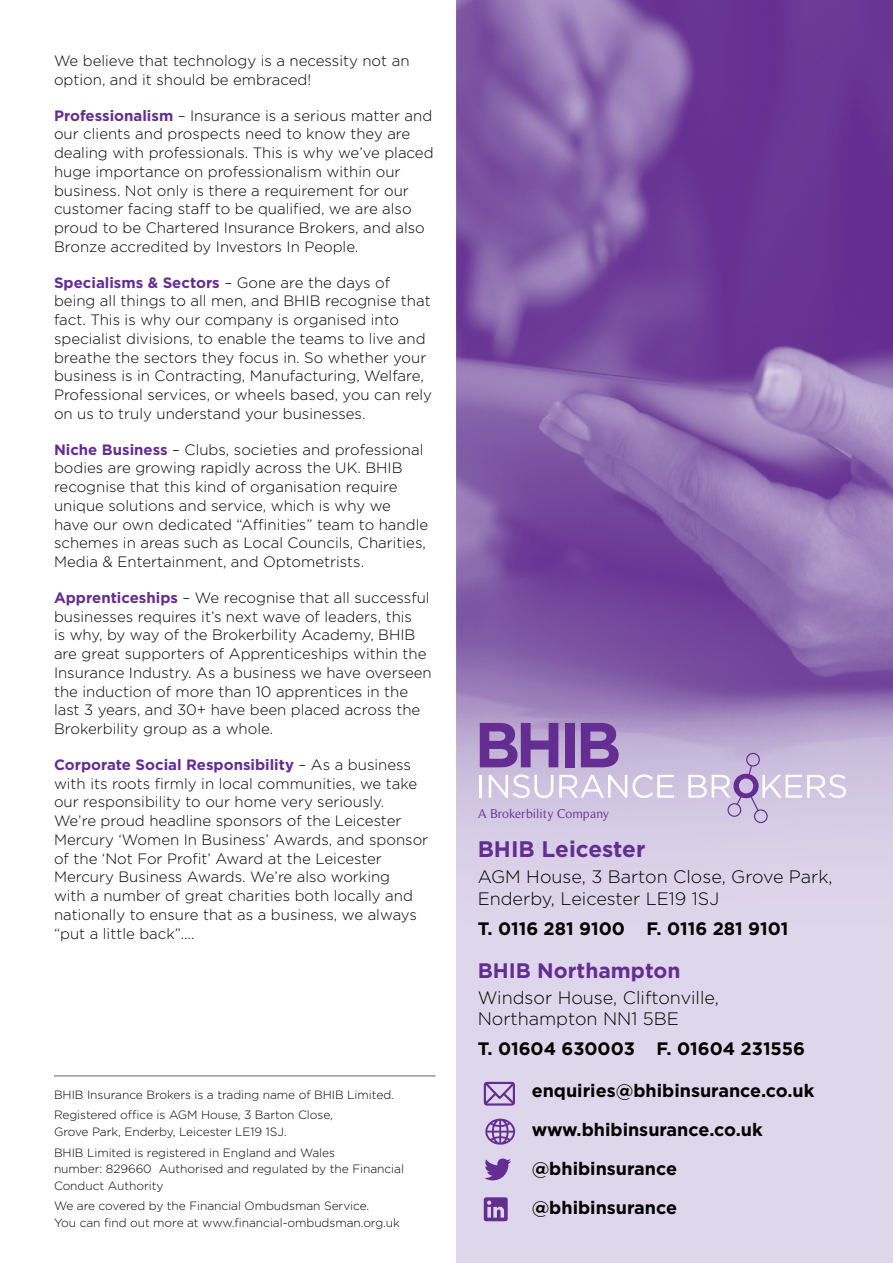
<style>
.page{position:relative;width:893px;height:1263px;background:#fff}
.page>*{position:absolute;margin:0;border:0;box-sizing:border-box;transform-origin:0 0}
.t1{font:700 22.5px "Gotham";color:#642d91}
.t2{font:700 21px "Gotham";color:#642d91}
.t3{font:700 18px/39.2px "Gotham";color:#000}
.t4{font:300 18px/21.6px "Gotham";color:#000}
.t5{font:300 15px/18.8px "Gotham";color:#000}
.t6{font:13.05px "Roman Serif";color:#642d91}
.t7{font:300 12px/20.7px "Gotham";letter-spacing:-.005em;color:#000}
.s1{font-weight:700;color:#642d91}
</style>
<div class="page">
<div style="left:457px;top:1px;width:436px;height:1262px;background:#ded6eb"></div>
<img style="left:457px;top:0;width:436px;height:830px">
<hr style="left:480px;top:775px;width:2px;height:23px;background:#fff">
<svg style="left:489px;top:774px;width:64px;height:24px;background:#dbd2e8"></svg>
<svg style="left:559px;top:774px;width:115px;height:24px;background:#dbd2e8"></svg>
<svg style="left:688px;top:753px;width:158px;height:70px"></svg>
<svg style="left:480px;top:723px;width:78px;height:44px;background:#855ba9"></svg>
<div style="left:565px;top:723px;width:9px;height:44px;background:#642d91"></div>
<svg style="left:581px;top:723px;width:38px;height:44px;background:#7e52a4"></svg>
<svg style="left:485px;top:1118px;width:30px;height:27px"></svg>
<svg style="left:484px;top:1158px;width:27px;height:22px"></svg>
<svg style="left:483px;top:1081px;width:32px;height:25px"></svg>
<svg style="left:484px;top:1197px;width:24px;height:24px"></svg>
<hr style="left:54px;top:1075px;width:382px;height:1px;background:#939598">
<p class="t5" style="left:54px;top:51px;width:357px">We believe that technology is a necessity not an option, and it should be embraced!</p>
<p class="t5" style="left:54px;top:105px;width:381px"><span class="s1">Professionalism</span> – Insurance is a serious matter and our clients and prospects need to know they are dealing with professionals. This is why we’ve placed huge importance on professionalism within our business. Not only is there a requirement for our customer facing staff to be qualified, we are also proud to be Chartered Insurance Brokers, and also Bronze accredited by Investors In People.</p>
<p class="t5" style="left:54px;top:272px;width:380px"><span class="s1">Specialisms &amp; Sectors</span> – Gone are the days of being all things to all men, and BHIB recognise that fact. This is why our company is organised into specialist divisions, to enable the teams to live and breathe the sectors they focus in. So whether your business is in Contracting, Manufacturing, Welfare, Professional services, or wheels based, you can rely on us to truly understand your businesses.</p>
<p class="t5" style="left:54px;top:439px;width:376px"><span class="s1">Niche Business</span> – Clubs, societies and professional bodies are growing rapidly across the UK. BHIB recognise that this kind of organisation require unique solutions and service, which is why we have our own dedicated “Affinities” team to handle schemes in areas such as Local Councils, Charities, Media &amp; Entertainment, and Optometrists.</p>
<p class="t5" style="left:54px;top:588px;width:379px"><span class="s1">Apprenticeships</span> – We recognise that all successful businesses requires it’s next wave of leaders, this<br>is why, by way of the Brokerbility Academy, BHIB are great supporters of Apprenticeships within the Insurance Industry. As a business we have overseen the induction of more than 10 apprentices in the last 3 years, and 30+ have been placed across the Brokerbility group as a whole.</p>
<p class="t5" style="left:54px;top:755px;width:376px"><span class="s1">Corporate Social Responsibility</span> – As a business with its roots firmly in local communities, we take our responsibility to our home very seriously.<br>We’re proud headline sponsors of the Leicester Mercury ‘Women In Business’ Awards, and sponsor of the ‘Not For Profit’ Award at the Leicester Mercury Business Awards. We’re also working<br>with a number of great charities both locally and nationally to ensure that as a business, we always “put a little back”….</p>
<p class="t7" style="left:54px;top:1084px;width:341px">BHIB Insurance Brokers is a trading name of BHIB Limited.<br>Registered office is AGM House, 3 Barton Close,</p>
<p class="t7" style="left:54px;top:1121px;width:283px">Grove Park, Enderby, Leicester LE19 1SJ.<br>BHIB Limited is registered in England and Wales</p>
<p class="t7" style="left:54px;top:1160px;width:352px;line-height:16.5px">number: 829660 Authorised and regulated by the Financial<br>Conduct Authority</p>
<p class="t7" style="left:54px;top:1197px;width:347px;line-height:16.5px">We are covered by the Financial Ombudsman Service.<br>You can find out more at www.financial-ombudsman.org.uk</p>
<p class="t6" style="left:478px;top:806px;width:133px">A Brokerbility Company</p>
<h1 class="t1" style="left:478px;top:834px;width:169px">BHIB Leicester</h1>
<p class="t4" style="left:478px;top:866px;width:356px">AGM House, 3 Barton Close, Grove Park,<br>Enderby, Leicester LE19 1SJ</p>
<p class="t3" style="left:478px;top:909px;width:312px">T. 0116 281 9100 F. 0116 281 9101</p>
<h2 class="t2" style="left:478px;top:956px;width:204px">BHIB Northampton</h2>
<p class="t4" style="left:478px;top:986px;width:243px">Windsor House, Cliftonville,<br>Northampton NN1 5BE</p>
<p class="t3" style="left:478px;top:1029px;width:329px">T. 01604 630003 F. 01604 231556</p>
<p class="t3" style="left:532px;top:1070px;width:284px">enquiries@bhibinsurance.co.uk www.bhibinsurance.co.uk @bhibinsurance @bhibinsurance</p>
</div>
